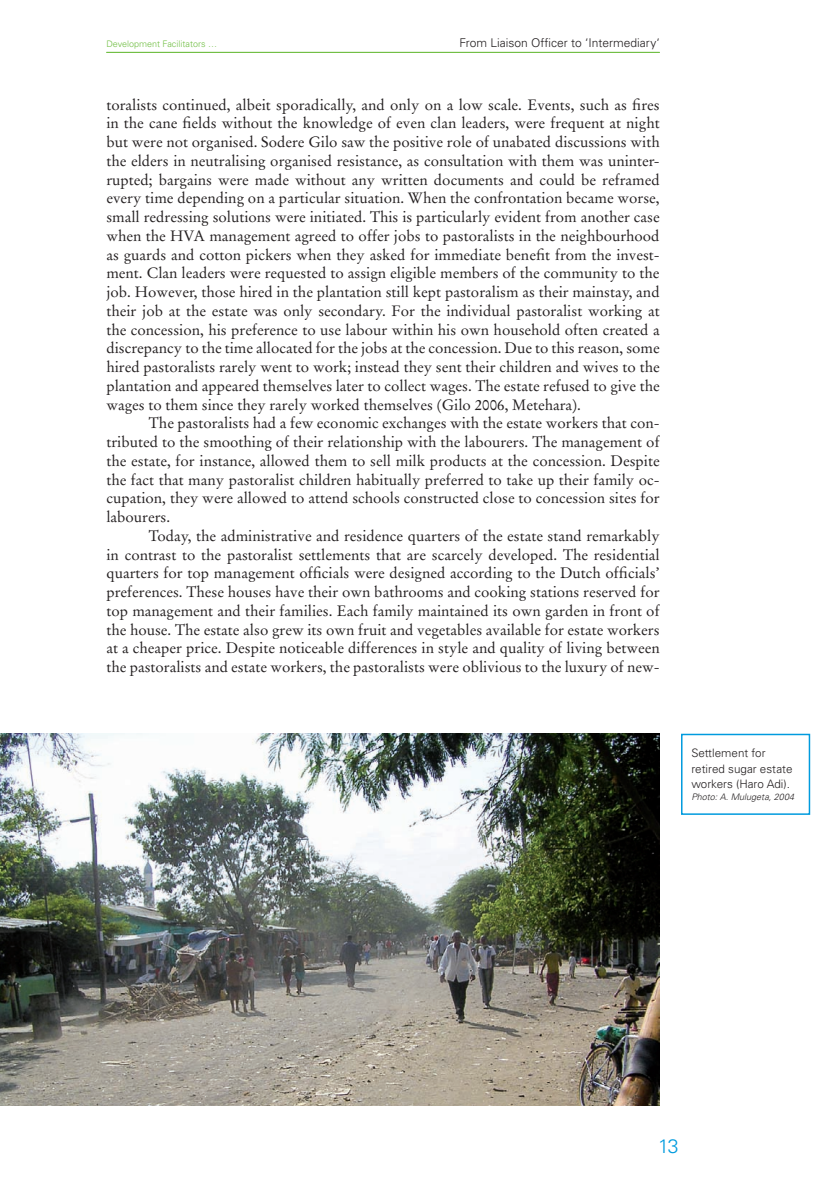
<style>
.page{position:relative;width:830px;height:1191px;background:#fff}
.page>*{position:absolute;margin:0;border:0;box-sizing:border-box;transform-origin:0 0}
.t1{font:300 19.5px "Univers";color:#009bde}
.t2{font:15px/18.8px "Stempel Garamond";color:#231f20;text-align:justify}
.t3{font:300 12px "Univers";color:#231f20}
.t4{font:300 11.7px/15.5px "Univers";color:#231f20}
.t5{font:300 9px "Univers";color:#71bf44}
.t6{font:italic 300 9px "Univers";color:#231f20}
</style>
<div class="page">
<hr style="left:106px;top:52px;width:553px;height:1px;background:#71bf44">
<img style="left:0;top:733px;width:659px;height:373px">
<div style="left:680px;top:733px;width:129px;height:82px;border:2px solid #009bde"></div>
<p class="t5" style="left:106px;top:38px;width:112px">Development Facilitators …</p>
<p class="t3" style="left:459px;top:35px;width:201px">From Liaison Officer to ‘Intermediary‘</p>
<p class="t2" style="left:106px;top:95px;width:554px">toralists continued, albeit sporadically, and only on a low scale. Events, such as fires in the cane fields without the knowledge of even clan leaders, were frequent at night but were not organised. Sodere Gilo saw the positive role of unabated discussions with the elders in neutralising organised resistance, as consultation with them was uninter&shy;rupted; bargains were made without any written documents and could be reframed every time depending on a particular situation. When the confrontation became worse, small redressing solutions were initiated. This is particularly evident from another case when the HVA management agreed to offer jobs to pastoralists in the neighbourhood as guards and cotton pickers when they asked for immediate benefit from the invest&shy;ment. Clan leaders were requested to assign eligible members of the community to the job. However, those hired in the plantation still kept pastoralism as their mainstay, and their job at the estate was only secondary. For the individual pastoralist working at the concession, his preference to use labour within his own household often created a discrepancy to the time allocated for the jobs at the concession. Due to this reason, some hired pastoralists rarely went to work; instead they sent their children and wives to the plantation and appeared themselves later to collect wages. The estate refused to give the wages to them since they rarely worked themselves (Gilo 2006, Metehara).</p>
<p class="t2" style="left:106px;top:414px;width:554px;text-indent:43px">The pastoralists had a few economic exchanges with the estate workers that con&shy;tributed to the smoothing of their relationship with the labourers. The management of the estate, for instance, allowed them to sell milk products at the concession. Despite the fact that many pastoralist children habitually preferred to take up their family oc&shy;cupation, they were allowed to attend schools constructed close to concession sites for labourers.</p>
<p class="t2" style="left:106px;top:526px;width:554px;text-indent:43px">Today, the administrative and residence quarters of the estate stand remarkably in contrast to the pastoralist settlements that are scarcely developed. The residential quarters for top management officials were designed according to the Dutch officials’ preferences. These houses have their own bathrooms and cooking stations reserved for top management and their families. Each family maintained its own garden in front of the house. The estate also grew its own fruit and vegetables available for estate workers at a cheaper price. Despite noticeable differences in style and quality of living between the pastoralists and estate workers, the pastoralists were oblivious to the luxury of new-</p>
<p class="t4" style="left:691px;top:745px;width:102px">Settlement for retired sugar estate workers (Haro Adi).</p>
<p class="t6" style="left:691px;top:791px;width:104px">Photo: A. Mulugeta, 2004</p>
<h1 class="t1" style="left:657px;top:1133px;width:22px">13</h1>
</div>
